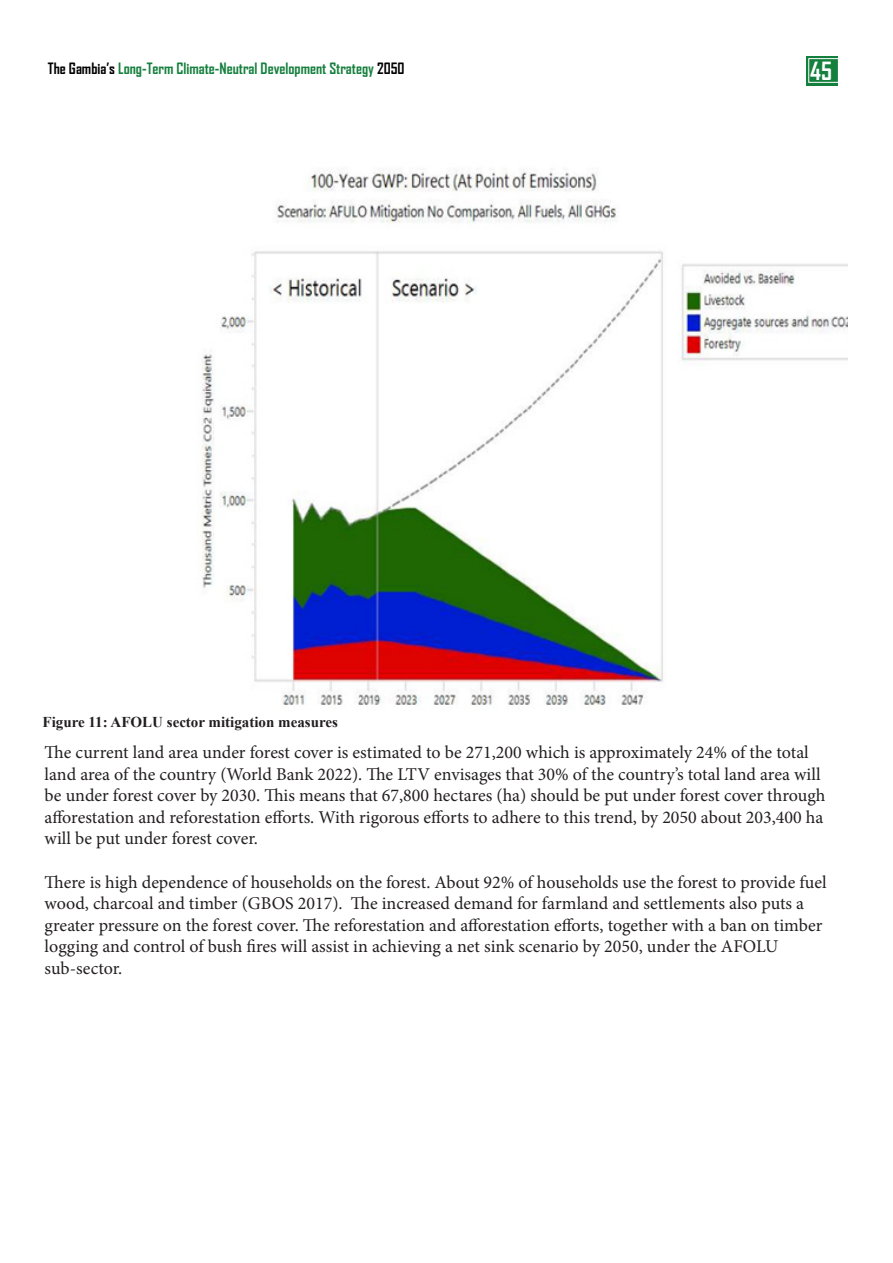
<style>
.page{position:relative;width:893px;height:1263px;background:#fff}
.page>*{position:absolute;margin:0;border:0;box-sizing:border-box;transform-origin:0 0}
.t1{font:700 24px "Agency FB";color:#fff}
.t2{font:18px/21.6px "Minion Pro";letter-spacing:-.005em;color:#231f20}
.t3{font:700 15px "Agency FB";color:#17803f}
.t4{font:700 15px "Times New Roman";color:#231f20}
.s1{color:#000001}
</style>
<div class="page">
<div style="left:806px;top:56px;width:31px;height:29px;background:#15803e"></div>
<div style="left:808px;top:58px;width:31px;height:25px;border:1px solid #fff"></div>
<img style="left:200px;top:171px;width:648px;height:534px">
<p class="t3" style="left:48px;top:59px;width:358px"><span class="s1">The Gambia’s</span> Long-Term Climate-Neutral Development Strategy <span class="s1">2050</span></p>
<p class="t4" style="left:43px;top:711px;width:297px">Figure 11: AFOLU sector mitigation measures</p>
<h1 class="t1" style="left:810px;top:56px;width:23px">45</h1>
<p class="t2" style="left:45px;top:741px;width:782px">The current land area under forest cover is estimated to be 271,200 which is approximately 24% of the total land area of the country (World Bank 2022). The LTV envisages that 30% of the country’s total land area will be under forest cover by 2030. This means that 67,800 hectares (ha) should be put under forest cover through afforestation and reforestation efforts. With rigorous efforts to adhere to this trend, by 2050 about 203,400 ha will be put under forest cover.</p>
<p class="t2" style="left:45px;top:871px;width:783px">There is high dependence of households on the forest. About 92% of households use the forest to provide fuel wood, charcoal and timber (GBOS 2017). The increased demand for farmland and settlements also puts a greater pressure on the forest cover. The reforestation and afforestation efforts, together with a ban on timber logging and control of bush fires will assist in achieving a net sink scenario by 2050, under the AFOLU</p>
<p class="t2" style="left:45px;top:957px;width:79px">sub-sector.</p>
</div>
